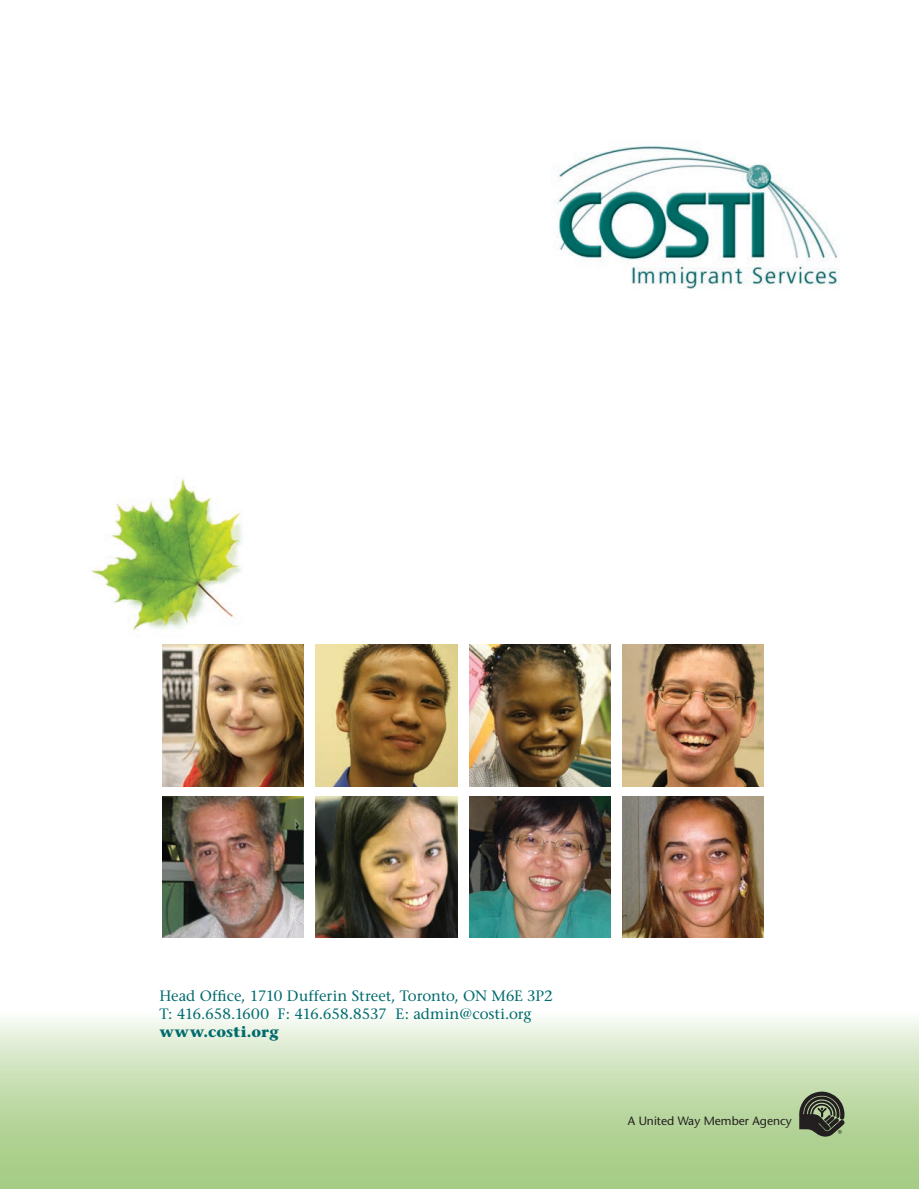
<style>
.page{position:relative;width:919px;height:1189px;background:#fff}
.page>*{position:absolute;margin:0;border:0;box-sizing:border-box;transform-origin:0 0}
.t1{font:15px/18px "Stone Serif";letter-spacing:-.005em;color:#006b6e}
.t2{font:700 15px "Stone Serif";letter-spacing:.005em;color:#006b6e}
.t3{font:12px "Stone Sans";color:#231f20}
</style>
<div class="page">
<img style="left:91px;top:478px;width:152px;height:157px">
<svg style="left:0;top:1018px;width:918px;height:170px;background:#c3dcad"></svg>
<img style="left:162px;top:644px;width:142px;height:142px">
<img style="left:315px;top:644px;width:142px;height:142px">
<img style="left:469px;top:644px;width:141px;height:142px">
<img style="left:622px;top:644px;width:141px;height:142px">
<img style="left:162px;top:796px;width:142px;height:141px">
<img style="left:315px;top:796px;width:142px;height:141px">
<img style="left:469px;top:796px;width:141px;height:141px">
<img style="left:622px;top:796px;width:141px;height:141px">
<svg style="left:799px;top:1091px;width:45px;height:45px;background:#5a624f"></svg>
<img style="left:554px;top:145px;width:286px;height:144px">
<p class="t1" style="left:159px;top:986px;width:395px">Head Office, 1710 Dufferin Street, Toronto, ON M6E 3P2<br>T: 416.658.1600 F: 416.658.8537 E: admin@costi.org</p>
<p class="t2" style="left:159px;top:1021px;width:121px">www.costi.org</p>
<p class="t3" style="left:627px;top:1113px;width:165px">A United Way Member Agency</p>
</div>
